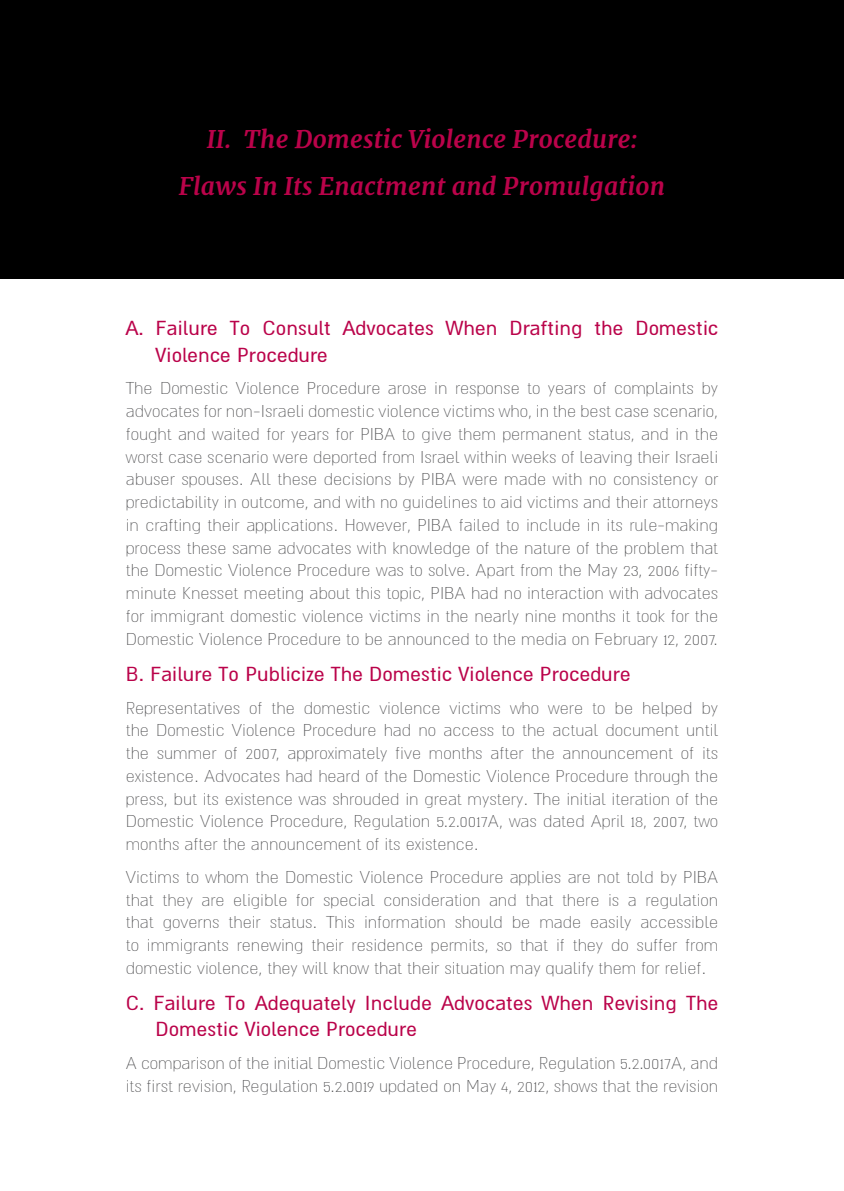
<style>
.page{position:relative;width:844px;height:1191px;background:#fff}
.page>*{position:absolute;margin:0;border:0;box-sizing:border-box;transform-origin:0 0}
.t1{font:italic 700 24.5px/47.2px "Merriweather";letter-spacing:.01em;color:#ba034a;text-align:center}
.t2{font:22.75px/26.2px "Almoni DLAAA";letter-spacing:.01em;color:#ba034a}
.t3{font:300 19.25px/22.8px "Almoni DLAAA";color:#4d4d4f;text-align:justify}
</style>
<div class="page">
<div style="left:0;top:0;width:843px;height:279px;background:#000"></div>
<p class="t1" style="left:179px;top:115px;width:488px">II. The Domestic Violence Procedure:<br>Flaws In Its Enactment and Promulgation</p>
<p class="t2" style="left:155px;top:316px;width:564px;text-indent:-30px">A. Failure To Consult Advocates When Drafting the Domestic<br>Violence Procedure</p>
<p class="t3" style="left:126px;top:377px;width:594px">The Domestic Violence Procedure arose in response to years of complaints by advocates for non-Israeli domestic violence victims who, in the best case scenario, fought and waited for years for PIBA to give them permanent status, and in the worst case scenario were deported from Israel within weeks of leaving their Israeli abuser spouses. All these decisions by PIBA were made with no consistency or predictability in outcome, and with no guidelines to aid victims and their attorneys in crafting their applications. However, PIBA failed to include in its rule-making process these same advocates with knowledge of the nature of the problem that the Domestic Violence Procedure was to solve. Apart from the May 23, 2006 fifty&shy;minute Knesset meeting about this topic, PIBA had no interaction with advocates for immigrant domestic violence victims in the nearly nine months it took for the Domestic Violence Procedure to be announced to the media on February 12, 2007.</p>
<p class="t2" style="left:126px;top:661px;width:506px">B. Failure To Publicize The Domestic Violence Procedure</p>
<p class="t3" style="left:126px;top:696px;width:594px">Representatives of the domestic violence victims who were to be helped by the Domestic Violence Procedure had no access to the actual document until the summer of 2007, approximately five months after the announcement of its existence. Advocates had heard of the Domestic Violence Procedure through the press, but its existence was shrouded in great mystery. The initial iteration of the Domestic Violence Procedure, Regulation 5.2.0017A, was dated April 18, 2007, two months after the announcement of its existence.</p>
<p class="t3" style="left:126px;top:865px;width:594px">Victims to whom the Domestic Violence Procedure applies are not told by PIBA that they are eligible for special consideration and that there is a regulation that governs their status. This information should be made easily accessible to immigrants renewing their residence permits, so that if they do suffer from domestic violence, they will know that their situation may qualify them for relief.</p>
<p class="t2" style="left:155px;top:990px;width:564px;text-indent:-30px">C. Failure To Adequately Include Advocates When Revising The<br>Domestic Violence Procedure</p>
<p class="t3" style="left:126px;top:1052px;width:594px">A comparison of the initial Domestic Violence Procedure, Regulation 5.2.0017A, and its first revision, Regulation 5.2.0019 updated on May 4, 2012, shows that the revision</p>
</div>
